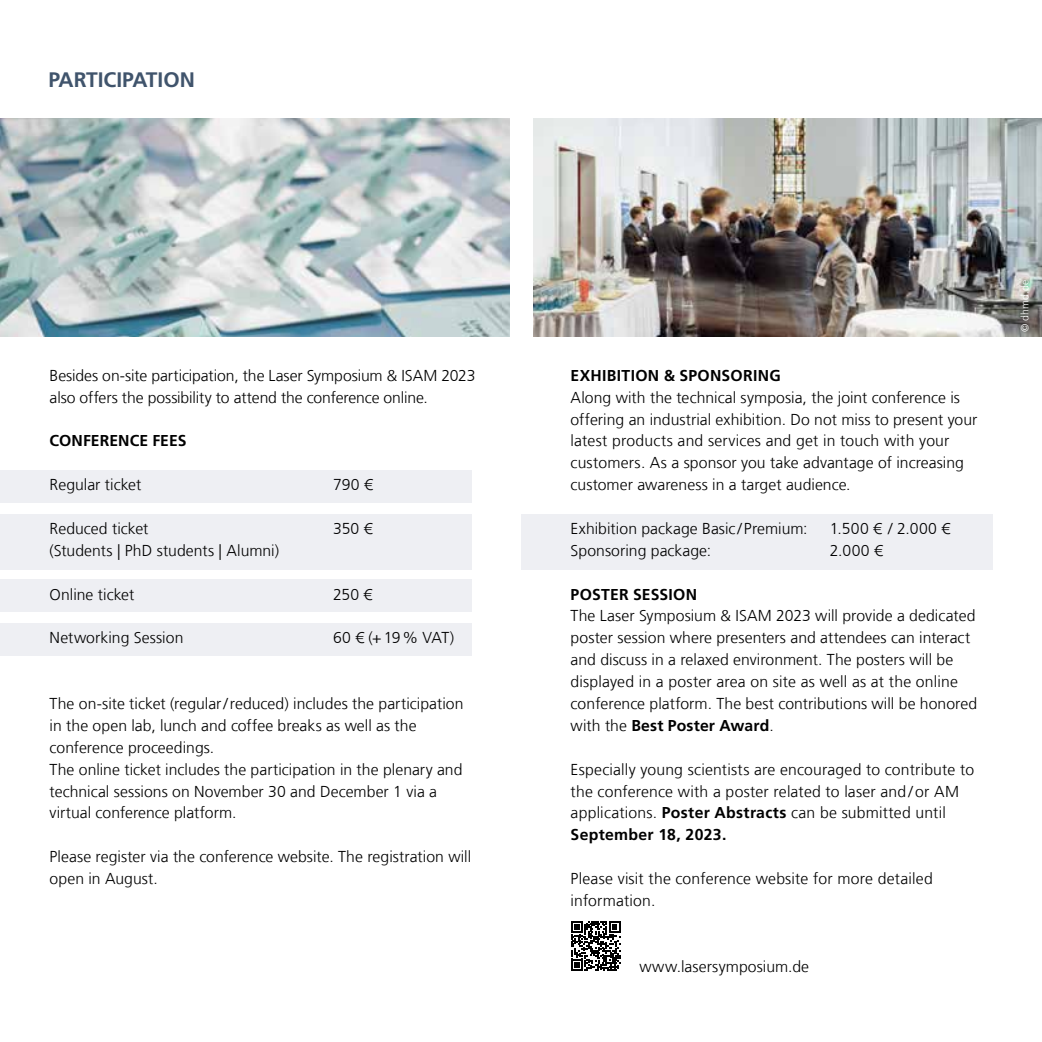
<style>
.page{position:relative;width:1042px;height:1042px;background:#fff}
.page>*{position:absolute;margin:0;border:0;box-sizing:border-box;transform-origin:0 0}
.t1{font:700 21px "Frutiger LT Com";color:#40546c}
.t2{font:300 15.75px/21.9px "Frutiger LT Com";letter-spacing:.005em;color:#000}
.t3{font:700 15.75px "Frutiger LT Com";letter-spacing:.015em;color:#000}
.t4{font:300 10.5px "Frutiger LT Com";letter-spacing:.015em;color:#fff}
.s1{font-weight:700}
</style>
<div class="page">
<div style="left:521px;top:514px;width:471px;height:55px;background:#e9ebf0"></div>
<div style="left:0;top:514px;width:471px;height:55px;background:#e9ebf0"></div>
<div style="left:0;top:579px;width:471px;height:33px;background:#e9ebf0"></div>
<div style="left:0;top:623px;width:471px;height:32px;background:#e9ebf0"></div>
<div style="left:0;top:470px;width:471px;height:32px;background:#e9ebf0"></div>
<img style="left:0;top:118px;width:510px;height:219px">
<svg style="left:571px;top:921px;width:50px;height:50px"></svg>
<img style="left:533px;top:118px;width:509px;height:219px">
<h1 class="t1" style="left:48px;top:67px;width:148px">PARTICIPATION</h1>
<p class="t2" style="left:50px;top:364px;width:427px">Besides on-site participation, the Laser Symposium &amp; ISAM 2023 also offers the possibility to attend the conference online.</p>
<p class="t3" style="left:50px;top:432px;width:138px">CONFERENCE FEES</p>
<p class="t2" style="left:50px;top:474px;width:93px">Regular ticket</p>
<p class="t2" style="left:333px;top:474px;width:41px">790 €</p>
<p class="t2" style="left:50px;top:518px;width:100px">Reduced ticket</p>
<p class="t2" style="left:333px;top:518px;width:41px">350 €</p>
<p class="t2" style="left:50px;top:539px;width:231px">(Students | PhD students | Alumni)</p>
<p class="t2" style="left:50px;top:583px;width:86px">Online ticket</p>
<p class="t2" style="left:333px;top:583px;width:41px">250 €</p>
<p class="t2" style="left:50px;top:627px;width:135px">Networking Session</p>
<p class="t2" style="left:333px;top:627px;width:122px">60 € (+19% VAT)</p>
<p class="t2" style="left:50px;top:693px;width:415px">The on-site ticket (regular/reduced) includes the participation in the open lab, lunch and coffee breaks as well as the conference proceedings.<br>The online ticket includes the participation in the plenary and technical sessions on November 30 and December 1 via a virtual conference platform.</p>
<p class="t2" style="left:50px;top:846px;width:423px">Please register via the conference website. The registration will open in August.</p>
<p class="t3" style="left:570px;top:366px;width:212px">EXHIBITION &amp; SPONSORING</p>
<p class="t2" style="left:570px;top:386px;width:408px">Along with the technical symposia, the joint conference is offering an industrial exhibition. Do not miss to present your latest products and services and get in touch with your customers. As a sponsor you take advantage of increasing customer awareness in a target audience.</p>
<p class="t2" style="left:570px;top:518px;width:238px">Exhibition package Basic /Premium:</p>
<p class="t2" style="left:829px;top:518px;width:122px">1.500 € / 2.000 €</p>
<p class="t2" style="left:570px;top:539px;width:142px">Sponsoring package:</p>
<p class="t2" style="left:829px;top:539px;width:55px">2.000 €</p>
<p class="t3" style="left:570px;top:585px;width:128px">POSTER SESSION</p>
<p class="t2" style="left:570px;top:605px;width:408px">The Laser Symposium &amp; ISAM 2023 will provide a dedicated poster session where presenters and attendees can interact and discuss in a relaxed environment. The posters will be displayed in a poster area on site as well as at the online conference platform. The best contributions will be honored with the <span class="s1">Best Poster Award</span>.</p>
<p class="t2" style="left:570px;top:758px;width:405px">Especially young scientists are encouraged to contribute to the conference with a poster related to laser and / or AM applications. <span class="s1">Poster Abstracts</span> can be submitted until <span class="s1">September 18, 2023.</span></p>
<p class="t2" style="left:570px;top:868px;width:364px">Please visit the conference website for more detailed information.</p>
<p class="t2" style="left:639px;top:955px;width:171px">www.lasersymposium.de</p>
<p class="t4" style="left:1019px;top:332px;width:54px;rotate:-90deg">© dhmd.de</p>
</div>
